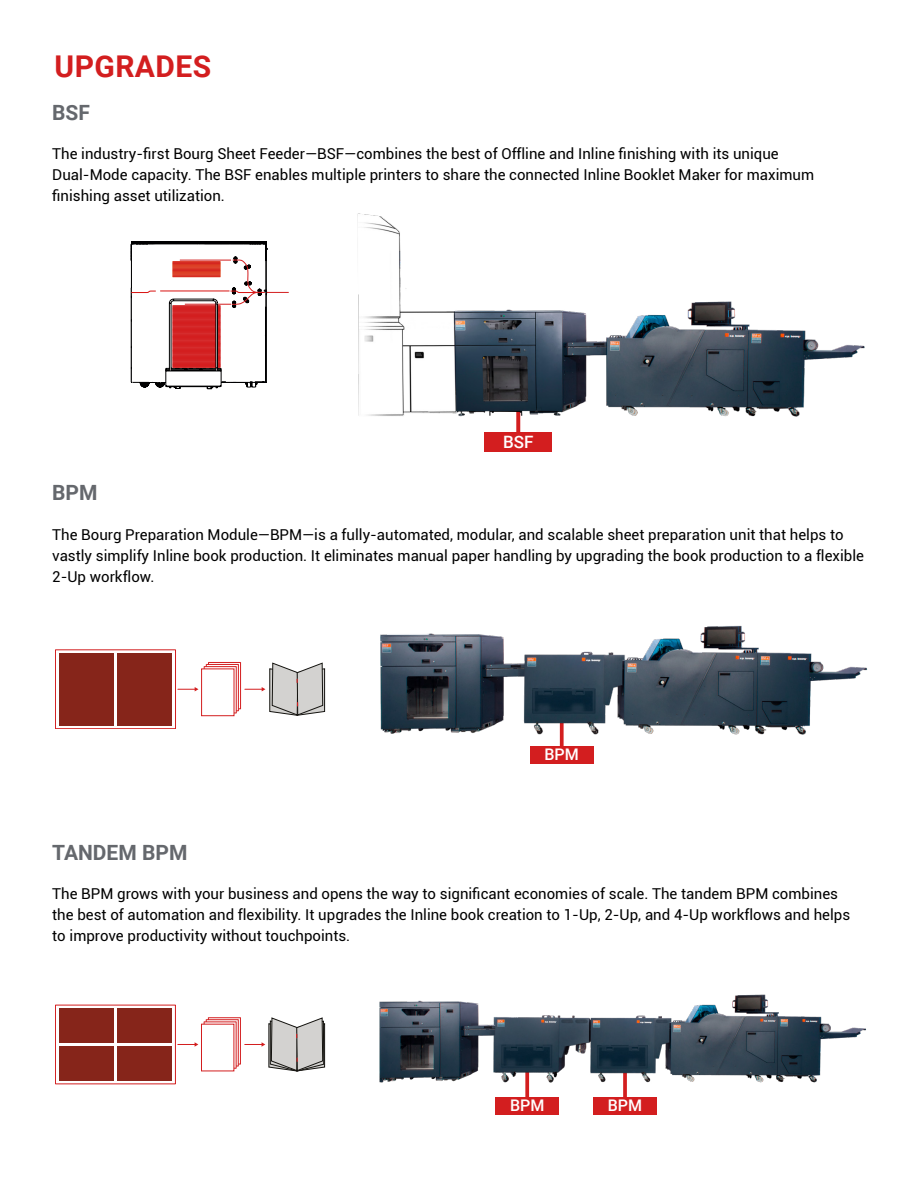
<style>
.page{position:relative;width:918px;height:1188px;background:#fff}
.page>*{position:absolute;margin:0;border:0;box-sizing:border-box;transform-origin:0 0}
._1st_Header{font:700 30px "Roboto";letter-spacing:.015em;color:#d31e1f}
._2nd_Header{font:700 21px "Roboto";color:#65686d}
.t1{font:500 17.1px "Roboto";color:#fff}
.t2{font:500 16.05px "Roboto";color:#fff}
.Body_Copy{font:15px/21px "Roboto";color:#000001}
</style>
<div class="page">
<svg style="left:131px;top:241px;width:158px;height:148px"></svg>
<svg style="left:560px;top:738px;width:4px;height:8px"></svg>
<div style="left:530px;top:746px;width:63px;height:18px;background:#d31e1f"></div>
<img style="left:380px;top:625px;width:488px;height:113px">
<div style="left:496px;top:1097px;width:63px;height:18px;background:#d31e1f"></div>
<div style="left:593px;top:1097px;width:64px;height:18px;background:#d31e1f"></div>
<img style="left:379px;top:994px;width:487px;height:120px">
<div style="left:485px;top:432px;width:67px;height:20px;background:#d31e1f"></div>
<img style="left:357px;top:213px;width:508px;height:219px">
<svg style="left:178px;top:1042px;width:20px;height:5px"></svg>
<div style="left:201px;top:1024px;width:33px;height:47px;border:1px solid #d31e1f"></div>
<hr style="left:204px;top:1022px;width:32px;height:1px;background:#d31e1f">
<hr style="left:206px;top:1019px;width:32px;height:1px;background:#d31e1f">
<svg style="left:204px;top:1017px;width:5px;height:7px"></svg>
<hr style="left:208px;top:1017px;width:32px;height:1px;background:#d31e1f">
<svg style="left:234px;top:1017px;width:91px;height:55px"></svg>
<div style="left:55px;top:1005px;width:121px;height:79px;border:1px solid #d31e1f"></div>
<div style="left:59px;top:1009px;width:55px;height:34px;background:#86251a"></div>
<div style="left:117px;top:1009px;width:55px;height:34px;background:#86251a"></div>
<div style="left:117px;top:1046px;width:55px;height:35px;background:#86251a"></div>
<div style="left:59px;top:1046px;width:55px;height:35px;background:#86251a"></div>
<div style="left:55px;top:650px;width:121px;height:79px;border:1px solid #d31e1f"></div>
<div style="left:59px;top:653px;width:55px;height:73px;background:#86251a"></div>
<div style="left:117px;top:653px;width:55px;height:73px;background:#86251a"></div>
<svg style="left:178px;top:687px;width:20px;height:4px"></svg>
<div style="left:201px;top:669px;width:33px;height:47px;border:1px solid #d31e1f"></div>
<hr style="left:204px;top:666px;width:32px;height:1px;background:#d31e1f">
<hr style="left:206px;top:664px;width:32px;height:1px;background:#d31e1f">
<svg style="left:204px;top:663px;width:5px;height:6px"></svg>
<hr style="left:208px;top:662px;width:33px;height:1px;background:#d31e1f">
<svg style="left:234px;top:663px;width:91px;height:53px"></svg>
<h1 class="_1st_Header" style="left:55px;top:45px;width:158px">UPGRADES</h1>
<h2 class="_2nd_Header" style="left:52px;top:97px;width:39px">BSF</h2>
<p class="Body_Copy" style="left:52px;top:143px;width:763px">The industry-first Bourg Sheet Feeder—BSF—combines the best of Offline and Inline finishing with its unique<br>Dual-Mode capacity. The BSF enables multiple printers to share the connected Inline Booklet Maker for maximum finishing asset utilization.</p>
<p class="t1" style="left:503px;top:430px;width:32px">BSF</p>
<h2 class="_2nd_Header" style="left:52px;top:478px;width:47px">BPM</h2>
<p class="Body_Copy" style="left:52px;top:524px;width:813px">The Bourg Preparation Module—BPM—is a fully-automated, modular, and scalable sheet preparation unit that helps to vastly simplify Inline book production. It eliminates manual paper handling by upgrading the book production to a flexible<br>2-Up workflow.</p>
<p class="t2" style="left:545px;top:743px;width:36px">BPM</p>
<h2 class="_2nd_Header" style="left:52px;top:838px;width:137px">TANDEM BPM</h2>
<p class="Body_Copy" style="left:52px;top:883px;width:799px">The BPM grows with your business and opens the way to significant economies of scale. The tandem BPM combines the best of automation and flexibility. It upgrades the Inline book creation to 1-Up, 2-Up, and 4-Up workflows and helps to improve productivity without touchpoints.</p>
<p class="t2" style="left:510px;top:1094px;width:36px">BPM</p>
<p class="t2" style="left:608px;top:1094px;width:36px">BPM</p>
</div>
